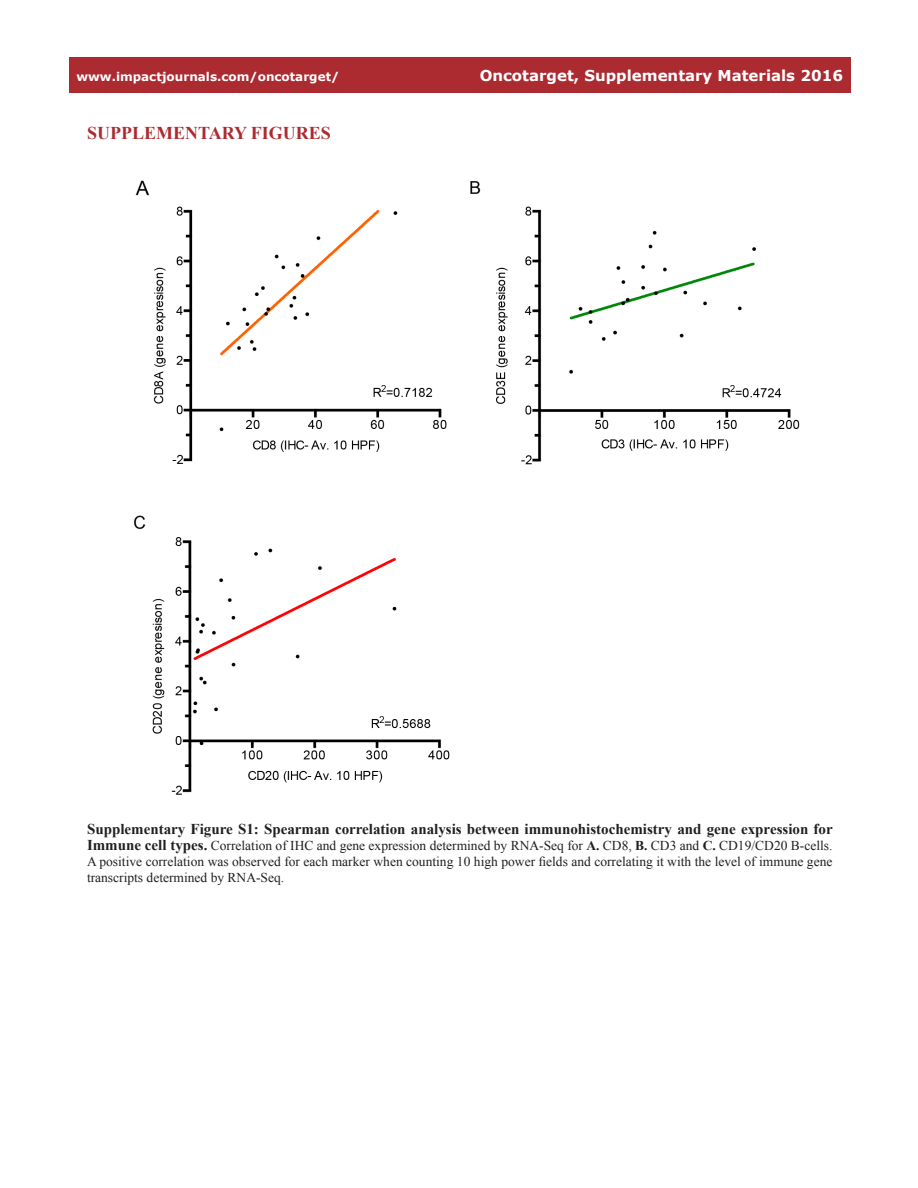
<style>
.page{position:relative;width:918px;height:1188px;background:#fff}
.page>*{position:absolute;margin:0;border:0;box-sizing:border-box;transform-origin:0 0}
.Heading{font:700 18px "Times New Roman";color:#ac2b31}
.figuretext{font:700 15px "Times New Roman";color:#231f20}
.t1{font:700 15px "Verdana";color:#fff}
.figuretext-2{font:13.5px/16.2px "Times New Roman";color:#231f20;text-align:justify}
.t2{font:700 12px "Verdana";color:#fff}
.s1{font-weight:700;font-size:15px}
.s2{font-weight:700}
</style>
<div class="page">
<div style="left:69px;top:57px;width:781px;height:36px;background:#ac2b31"></div>
<img style="left:134px;top:180px;width:666px;height:615px">
<p class="t2" style="left:76px;top:68px;width:264px">www.impactjournals.com/oncotarget/</p>
<p class="t1" style="left:480px;top:65px;width:365px">Oncotarget, Supplementary Materials 2016</p>
<p class="Heading" style="left:87px;top:120px;width:245px">SUPPLEMENTARY FIGURES</p>
<p class="figuretext" style="left:87px;top:818px;width:747px">Supplementary Figure S1: Spearman correlation analysis between immunohistochemistry and gene expression for</p>
<p class="figuretext-2" style="left:87px;top:837px;width:747px"><span class="s1">Immune cell types.</span> Correlation of IHC and gene expression determined by RNA-Seq for <span class="s2">A.</span> CD8, <span class="s2">B.</span> CD3 and <span class="s2">C.</span> CD19/CD20 B-cells.<br>A positive correlation was observed for each marker when counting 10 high power fields and correlating it with the level of immune gene transcripts determined by RNA-Seq.</p>
</div>
